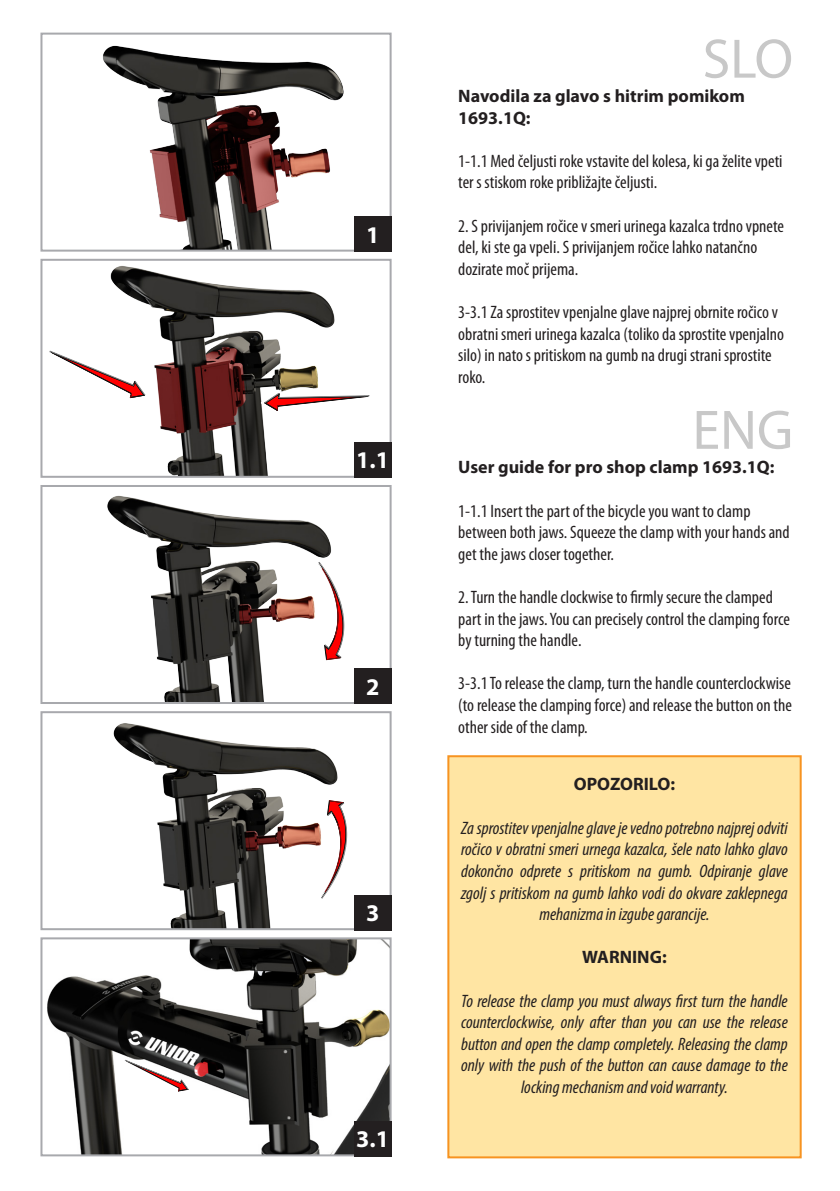
<style>
.page{position:relative;width:840px;height:1191px;background:#fff}
.page>*{position:absolute;margin:0;border:0;box-sizing:border-box;transform-origin:0 0}
.številka_stranska{font:56px "Myriad Pro";color:#c8c8c8}
.t1{font:700 24px "Myriad Pro";color:#fff}
.MayriadCI{font:condensed 18px/21.6px "Myriad Pro";color:#231f20}
.MayriadCI-2{font:italic condensed 18px/21.6px "Myriad Pro";color:#231f20;text-align:center}
.MayriadB{font:700 18px/21.6px "Myriad Pro";color:#231f20}
.MayriadCI-3{font:700 18px "Myriad Pro";color:#231f20}
</style>
<div class="page">
<img style="left:103px;top:45px;width:241px;height:204px">
<div style="left:40px;top:33px;width:351px;height:219px;border:2px solid #a8a9ad"></div>
<img style="left:107px;top:495px;width:281px;height:206px">
<div style="left:40px;top:485px;width:351px;height:219px;border:2px solid #a8a9ad"></div>
<img style="left:110px;top:266px;width:225px;height:209px">
<div style="left:40px;top:259px;width:351px;height:219px;border:2px solid #a8a9ad"></div>
<img style="left:113px;top:723px;width:225px;height:204px">
<div style="left:40px;top:711px;width:351px;height:219px;border:2px solid #a8a9ad"></div>
<img style="left:47px;top:940px;width:341px;height:213px">
<div style="left:40px;top:937px;width:351px;height:219px;border:2px solid #a8a9ad"></div>
<div style="left:353px;top:216px;width:38px;height:36px;background:#231f20"></div>
<div style="left:353px;top:669px;width:38px;height:35px;background:#231f20"></div>
<div style="left:353px;top:442px;width:38px;height:35px;background:#231f20"></div>
<div style="left:353px;top:895px;width:38px;height:35px;background:#231f20"></div>
<div style="left:353px;top:1121px;width:38px;height:35px;background:#231f20"></div>
<div style="left:448px;top:756px;width:352px;height:401px;background:#ffe5a3"></div>
<div style="left:447px;top:755px;width:354px;height:403px;border:2px solid #f79321"></div>
<svg style="left:122px;top:1058px;width:69px;height:35px"></svg>
<svg style="left:274px;top:790px;width:80px;height:115px"></svg>
<svg style="left:271px;top:554px;width:113px;height:116px"></svg>
<svg style="left:49px;top:349px;width:100px;height:52px"></svg>
<svg style="left:247px;top:347px;width:16px;height:26px"></svg>
<svg style="left:260px;top:389px;width:110px;height:25px"></svg>
<p class="t1" style="left:366px;top:219px;width:15px">1</p>
<p class="t1" style="left:356px;top:444px;width:34px">1.1</p>
<p class="t1" style="left:366px;top:671px;width:15px">2</p>
<p class="t1" style="left:366px;top:897px;width:15px">3</p>
<p class="t1" style="left:356px;top:1123px;width:34px">3.1</p>
<p class="številka_stranska" style="left:702px;top:24px;width:92px">SLO</p>
<p class="MayriadB" style="left:458px;top:84px;width:288px">Navodila za glavo s hitrim pomikom<br>1693.1Q:</p>
<p class="MayriadCI" style="left:458px;top:150px;width:325px">1-1.1 Med čeljusti roke vstavite del kolesa, ki ga želite vpeti ter s stiskom roke približajte čeljusti.</p>
<p class="MayriadCI" style="left:458px;top:215px;width:327px">2. S privijanjem ročice v smeri urinega kazalca trdno vpnete del, ki ste ga vpeli. S privijanjem ročice lahko natančno dozirate moč prijema.</p>
<p class="MayriadCI" style="left:458px;top:301px;width:327px">3-3.1 Za sprostitev vpenjalne glave najprej obrnite ročico v obratni smeri urinega kazalca (toliko da sprostite vpenjalno silo) in nato s pritiskom na gumb na drugi strani sprostite roko.</p>
<p class="številka_stranska" style="left:692px;top:395px;width:102px">ENG</p>
<p class="MayriadB" style="left:458px;top:456px;width:317px">User guide for pro shop clamp 1693.1Q:</p>
<p class="MayriadCI" style="left:458px;top:499px;width:333px">1-1.1 Insert the part of the bicycle you want to clamp between both jaws. Squeeze the clamp with your hands and get the jaws closer together.</p>
<p class="MayriadCI" style="left:458px;top:586px;width:333px">2. Turn the handle clockwise to firmly secure the clamped part in the jaws. You can precisely control the clamping force by turning the handle.</p>
<p class="MayriadCI" style="left:458px;top:672px;width:335px;text-align:justify">3-3.1 To release the clamp, turn the handle counterclockwise (to release the clamping force) and release the button on the other side of the clamp.</p>
<p class="MayriadCI-3" style="left:573px;top:772px;width:103px">OPOZORILO:</p>
<p class="MayriadCI-2" style="left:461px;top:816px;width:328px">Za sprostitev vpenjalne glave je vedno potrebno najprej odviti ročico v obratni smeri urnega kazalca, šele nato lahko glavo dokončno odprete s pritiskom na gumb. Odpiranje glave zgolj s pritiskom na gumb lahko vodi do okvare zaklepnega mehanizma in izgube garancije.</p>
<p class="MayriadCI-3" style="left:582px;top:945px;width:86px">WARNING:</p>
<p class="MayriadCI-2" style="left:461px;top:989px;width:328px">To release the clamp you must always first turn the handle counterclockwise, only after than you can use the release button and open the clamp completely. Releasing the clamp only with the push of the button can cause damage to the locking mechanism and void warranty.</p>
</div>
